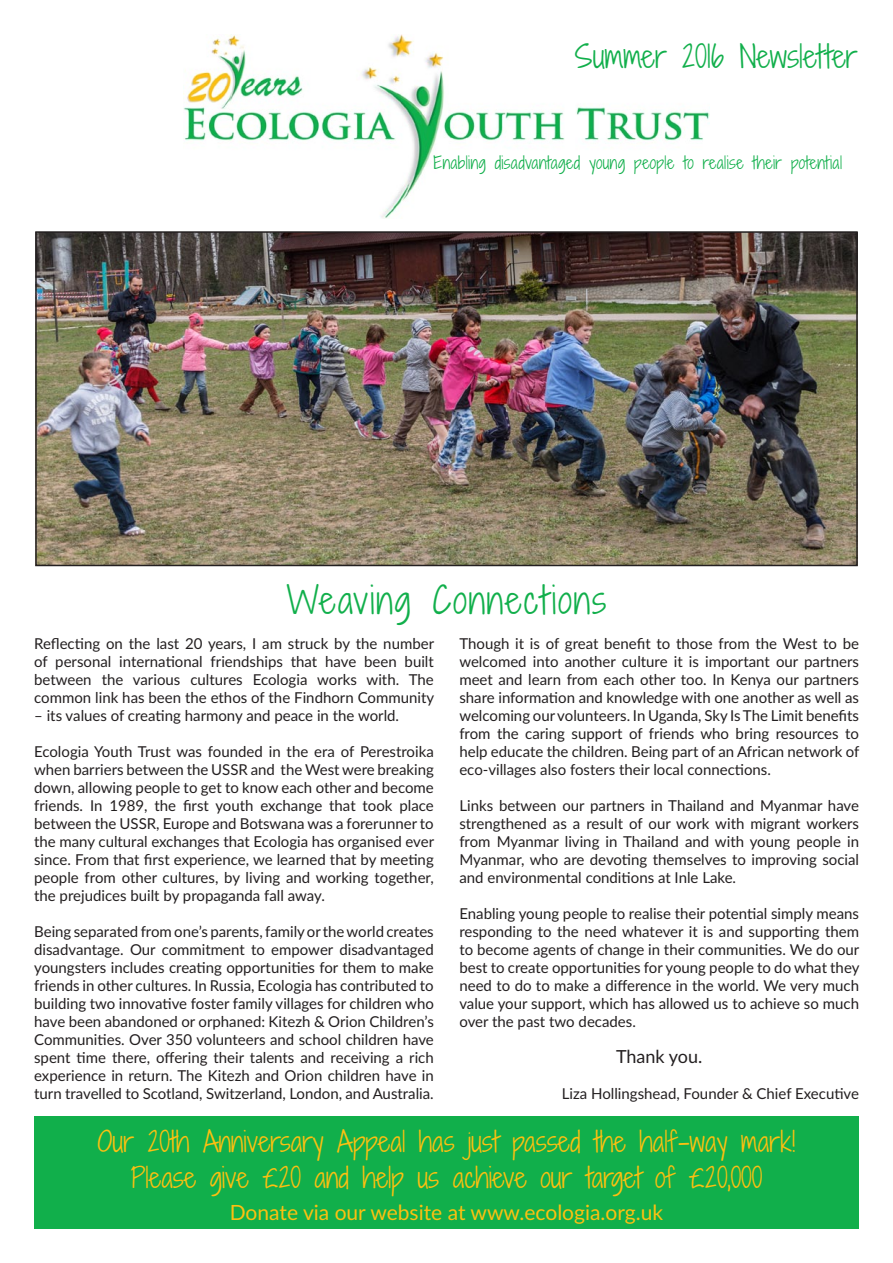
<style>
.page{position:relative;width:893px;height:1263px;background:#fff}
.page>*{position:absolute;margin:0;border:0;box-sizing:border-box;transform-origin:0 0}
.t1{font:300 36px "Shadows Into";letter-spacing:.05em;color:#11af4b}
.EYT_Subheader{font:300 30px "Shadows Into";color:#11af4b}
.EYT_Headline{font:300 27px "Shadows Into";color:#fdc011}
.EYT_Subheader-2{font:21px "Lato";color:#fdc011}
.t2{font:18px "Lato";color:#231f20}
.t3{font:300 16.5px "Shadows Into";letter-spacing:.02em;color:#11af4b}
.t4{font:15px/18px "Lato";color:#231f20;text-align:justify}
</style>
<div class="page">
<div style="left:34px;top:1116px;width:825px;height:113px;background:#11af4b"></div>
<img style="left:184px;top:34px;width:525px;height:184px">
<img style="left:38px;top:234px;width:817px;height:329px">
<div style="left:35px;top:231px;width:823px;height:335px;border:2px solid #231f20"></div>
<p class="EYT_Subheader" style="left:575px;top:34px;width:285px">Summer 2016 Newsletter</p>
<p class="t3" style="left:434px;top:151px;width:410px">Enabling disadvantaged young people to realise their potential</p>
<p class="t1" style="left:287px;top:573px;width:321px">Weaving Connections</p>
<p class="t4" style="left:34px;top:634px;width:402px">Reflecting on the last 20 years, I am struck by the number of personal international friendships that have been built between the various cultures Ecologia works with. The common link has been the ethos of the Findhorn Community</p>
<p class="t4" style="left:34px;top:706px;width:366px">– its values of creating harmony and peace in the world.</p>
<p class="t4" style="left:34px;top:742px;width:401px">Ecologia Youth Trust was founded in the era of Perestroika when barriers between the USSR and the West were breaking down, allowing people to get to know each other and become friends. In 1989, the first youth exchange that took place between the USSR, Europe and Botswana was a forerunner to the many cultural exchanges that Ecologia has organised ever since. From that first experience, we learned that by meeting people from other cultures, by living and working together, the prejudices built by propaganda fall away.</p>
<p class="t4" style="left:34px;top:922px;width:401px">Being separated from one’s parents, family or the world creates disadvantage. Our commitment to empower disadvantaged youngsters includes creating opportunities for them to make friends in other cultures. In Russia, Ecologia has contributed to building two innovative foster family villages for children who have been abandoned or orphaned: Kitezh &amp; Orion Children’s Communities. Over 350 volunteers and school children have spent time there, offering their talents and receiving a rich experience in return. The Kitezh and Orion children have in turn travelled to Scotland, Switzerland, London, and Australia.</p>
<p class="t4" style="left:459px;top:634px;width:401px">Though it is of great benefit to those from the West to be welcomed into another culture it is important our partners meet and learn from each other too. In Kenya our partners share information and knowledge with one another as well as welcoming our volunteers. In Uganda, Sky Is The Limit benefits from the caring support of friends who bring resources to help educate the children. Being part of an African network of eco-villages also fosters their local connections.</p>
<p class="t4" style="left:459px;top:796px;width:401px">Links between our partners in Thailand and Myanmar have strengthened as a result of our work with migrant workers from Myanmar living in Thailand and with young people in Myanmar, who are devoting themselves to improving social and environmental conditions at Inle Lake.</p>
<p class="t4" style="left:459px;top:904px;width:402px">Enabling young people to realise their potential simply means responding to the need whatever it is and supporting them to become agents of change in their communities. We do our best to create opportunities for young people to do what they need to do to make a difference in the world. We very much value your support, which has allowed us to achieve so much over the past two decades.</p>
<p class="t2" style="left:616px;top:1044px;width:88px">Thank you.</p>
<p class="t4" style="left:562px;top:1084px;width:299px">Liza Hollingshead, Founder &amp; Chief Executive</p>
<p class="EYT_Headline" style="left:98px;top:1122px;width:699px">Our 20th Anniversary Appeal has just passed the half-way mark!</p>
<p class="EYT_Headline" style="left:131px;top:1158px;width:633px">Please give £20 and help us achieve our target of £20,000</p>
<p class="EYT_Subheader-2" style="left:230px;top:1197px;width:435px">Donate via our website at www.ecologia.org.uk</p>
</div>
